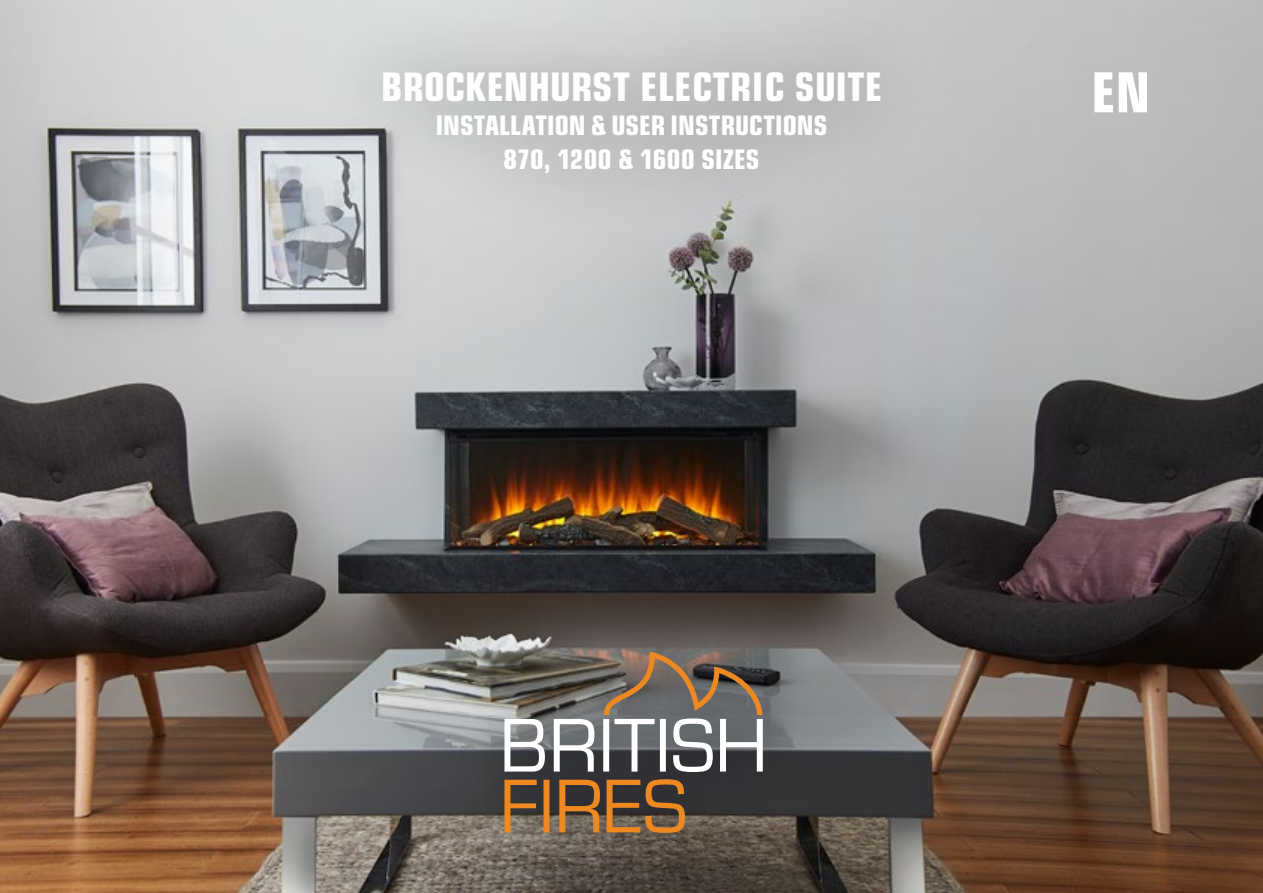
<style>
.page{position:relative;width:1263px;height:893px;background:#fff}
.page>*{position:absolute;margin:0;border:0;box-sizing:border-box;transform-origin:0 0}
.t1{font:60px "Eurostile Con Hea";color:#fff}
.t2{font:42.75px "Eurostile Con Hea";letter-spacing:.005em;color:#fff}
.t3{font:29.25px/34.2px "Eurostile Con Hea";color:#fff;text-align:center}
</style>
<div class="page">
<img style="left:0;top:0;width:1263px;height:893px">
<div style="left:319px;top:6px;width:623px;height:229px;background:#000;opacity:.3"></div>
<div style="left:467px;top:617px;width:333px;height:253px;background:#000;opacity:.3"></div>
<svg style="left:504px;top:651px;width:258px;height:182px;background:#75695e"></svg>
<h2 class="t2" style="left:381px;top:56px;width:502px">BROCKENHURST ELECTRIC SUITE</h2>
<p class="t3" style="left:436px;top:106px;width:393px">INSTALLATION &amp; USER INSTRUCTIONS<br>870, 1200 &amp; 1600 SIZES</p>
<h1 class="t1" style="left:1091px;top:49px;width:60px">EN</h1>
</div>
